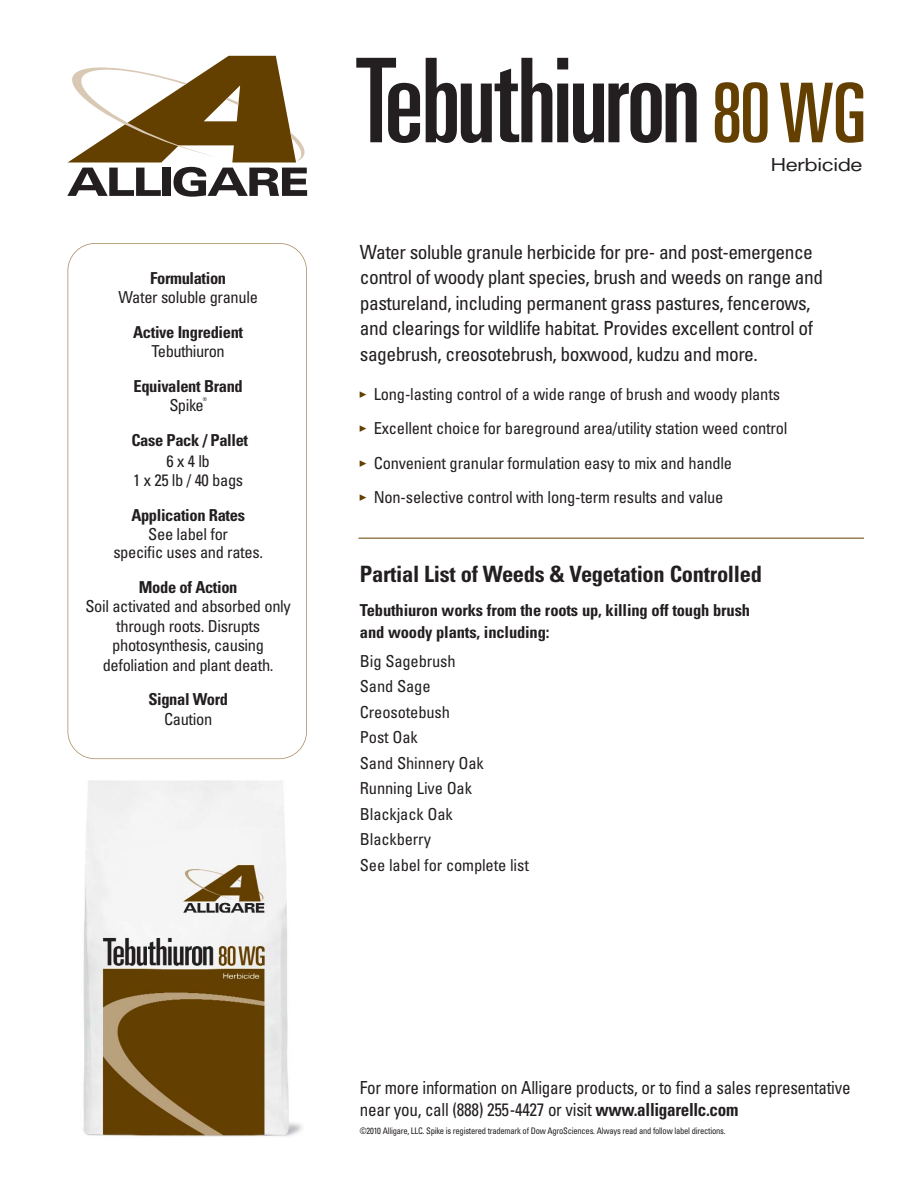
<style>
.page{position:relative;width:918px;height:1188px;background:#fff}
.page>*{position:absolute;margin:0;border:0;box-sizing:border-box;transform-origin:0 0}
.t1{font:ultra-condensed 117px "Univers";letter-spacing:-.03em;color:#231f20}
.t2{font:700 condensed 22.5px "Univers";letter-spacing:-.015em;color:#231f20}
.t3{font:condensed 19.5px/25.5px "Univers";letter-spacing:-.025em;color:#231f20}
.t4{font:condensed 18px/21.6px "Univers";letter-spacing:-.02em;color:#231f20;scale:.95 1}
.t5{font:expanded 18px "Univers";letter-spacing:-.035em;color:#231f20}
.t6{font:condensed 16.5px/25.5px "Univers";letter-spacing:-.015em;color:#231f20;text-align:center}
.t7{font:700 condensed 16.5px/22.5px "Univers";letter-spacing:-.02em;color:#231f20}
.t8{font:condensed 9px "Univers";letter-spacing:-.025em;color:#231f20;scale:.95 1}
.t9{font:6px "Carta";color:#633f00}
.t10{font:condensed 5.25px "Univers";color:#231f20}
.s1{font-size:82.5px;color:#633f00}
.s2{font-weight:700}
</style>
<div class="page">
<div style="left:68px;top:243px;width:239px;height:516px;border:2px solid #a88c64;border-radius:28px"></div>
<img style="left:83px;top:780px;width:219px;height:357px">
<svg style="left:67px;top:56px;width:240px;height:141px"></svg>
<hr style="left:358px;top:538px;width:506px;height:1px;background:#633f00">
<p class="t7" style="left:150px;top:268px;width:78px">Formulation</p>
<p class="t6" style="left:118px;top:286px;width:141px">Water soluble granule</p>
<p class="t7" style="left:133px;top:322px;width:111px">Active Ingredient</p>
<p class="t6" style="left:152px;top:340px;width:75px">Tebuthiuron</p>
<p class="t7" style="left:133px;top:376px;width:111px">Equivalent Brand</p>
<p class="t6" style="left:169px;top:394px;width:36px">Spike</p>
<p class="t10" style="left:203px;top:398px;width:6px">®</p>
<p class="t7" style="left:131px;top:430px;width:118px">Case Pack / Pallet</p>
<p class="t6" style="left:133px;top:452px;width:112px;line-height:19.5px">6 x 4 lb<br>1 x 25 lb / 40 bags</p>
<p class="t7" style="left:131px;top:505px;width:115px">Application Rates</p>
<p class="t6" style="left:113px;top:527px;width:151px;line-height:18px">See label for<br>specific uses and rates.</p>
<p class="t7" style="left:139px;top:577px;width:100px">Mode of Action</p>
<p class="t6" style="left:85px;top:598px;width:207px;line-height:19.5px">Soil activated and absorbed only through roots. Disrupts photosynthesis, causing defoliation and plant death.</p>
<p class="t7" style="left:148px;top:690px;width:81px">Signal Word</p>
<p class="t6" style="left:164px;top:707px;width:50px">Caution</p>
<h1 class="t1" style="left:356px;top:58px;width:512px">Tebuthiuron <span class="s1">80WG</span></h1>
<p class="t5" style="left:771px;top:158px;width:93px">Herbicide</p>
<p class="t3" style="left:360px;top:241px;width:465px">Water soluble granule herbicide for pre- and post-emergence control of woody plant species, brush and weeds on range and pastureland, including permanent grass pastures, fencerows, and clearings for wildlife habitat. Provides excellent control of sagebrush, creosotebrush, boxwood, kudzu and more.</p>
<p class="t9" style="left:360px;top:391px;width:8px">-</p>
<p class="t6" style="left:374px;top:382px;width:408px">Long-lasting control of a wide range of brush and woody plants</p>
<p class="t9" style="left:360px;top:426px;width:8px">-</p>
<p class="t6" style="left:374px;top:417px;width:415px">Excellent choice for bareground area/utility station weed control</p>
<p class="t9" style="left:360px;top:460px;width:8px">-</p>
<p class="t6" style="left:374px;top:451px;width:360px">Convenient granular formulation easy to mix and handle</p>
<p class="t9" style="left:360px;top:495px;width:8px">-</p>
<p class="t6" style="left:374px;top:486px;width:351px">Non-selective control with long-term results and value</p>
<h2 class="t2" style="left:360px;top:566px;width:404px">Partial List of Weeds &amp; Vegetation Controlled</h2>
<p class="t7" style="left:360px;top:600px;width:392px">Tebuthiuron works from the roots up, killing off tough brush and woody plants, including:</p>
<p class="t6" style="left:360px;top:650px;width:170px;text-align:left">Big Sagebrush<br>Sand Sage<br>Creosotebush<br>Post Oak<br>Sand Shinnery Oak<br>Running Live Oak<br>Blackjack Oak<br>Blackberry<br>See label for complete list</p>
<p class="t4" style="left:360px;top:1079px;width:518px">For more information on Alligare products, or to find a sales representative near you, call (888) 255-4427 or visit <span class="s2">www.alligarellc.com</span></p>
<p class="t8" style="left:360px;top:1127px;width:386px">©2010 Alligare, LLC. Spike is registered trademark of Dow AgroSciences. Always read and follow label directions.</p>
</div>
